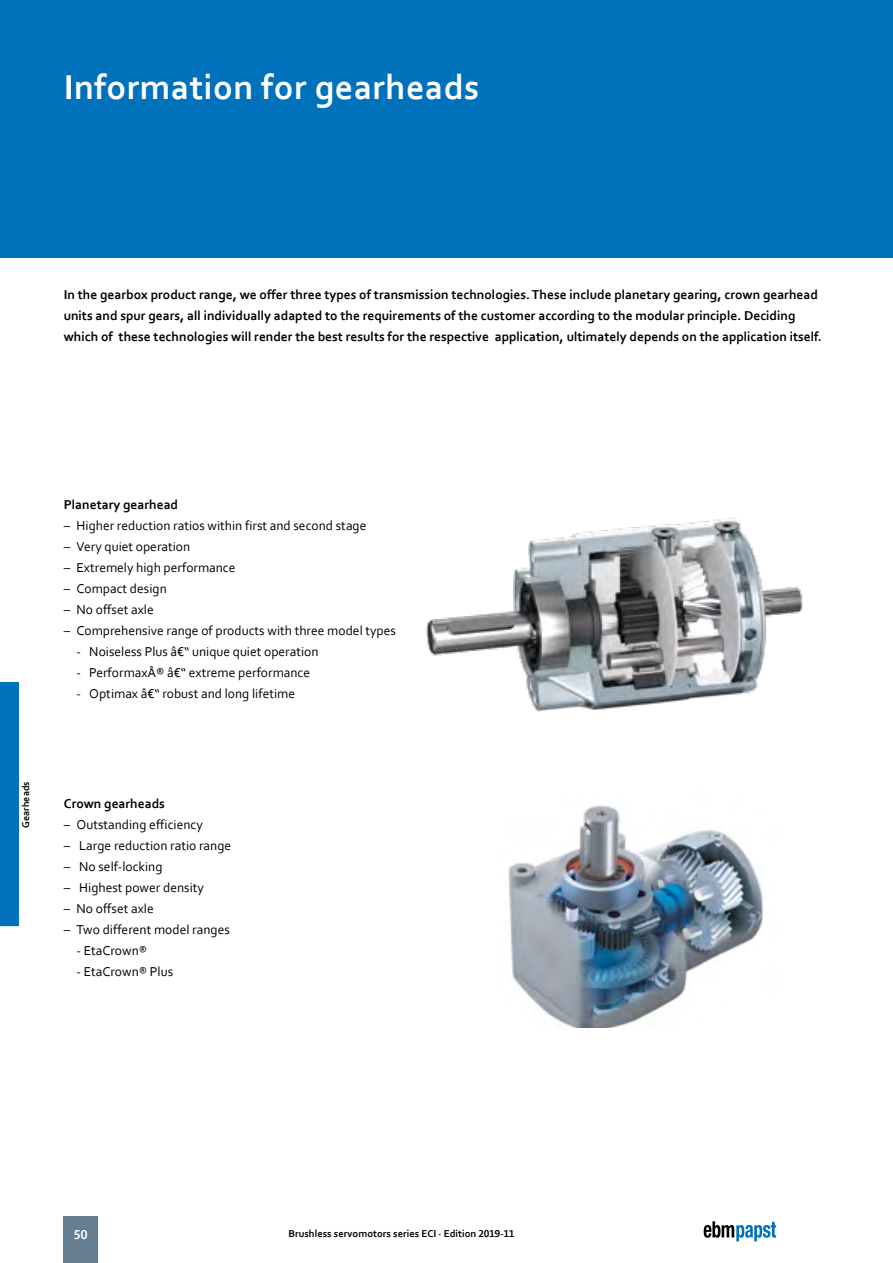
<style>
.page{position:relative;width:893px;height:1263px;background:#fff}
.page>*{position:absolute;margin:0;border:0;box-sizing:border-box;transform-origin:0 0}
.t1{font:700 36px "Corbel";letter-spacing:.01em;color:#fff}
.t2{font:13.5px "Corbel";color:#000}
.t3{font:700 13.5px/21px "Corbel";color:#000}
.t4{font:700 13.5px "Corbel";color:#fff}
.t5{font:700 10.5px "Corbel";color:#000}
.t6{font:700 10.35px "Corbel";color:#000}
</style>
<div class="page">
<div style="left:64px;top:1216px;width:34px;height:47px;background:#657d91"></div>
<svg style="left:704px;top:1221px;width:72px;height:20px"></svg>
<div style="left:0;top:0;width:893px;height:257px;background:#0072bb"></div>
<img style="left:426px;top:518px;width:377px;height:194px">
<img style="left:507px;top:805px;width:257px;height:223px">
<div style="left:0;top:682px;width:18px;height:245px;background:#0072bb"></div>
<svg style="left:0;top:926px;width:18px;height:1px"></svg>
<h1 class="t1" style="left:64px;top:65px;width:417px">Information for gearheads</h1>
<p class="t3" style="left:64px;top:284px;width:760px">In the gearbox product range, we offer three types of transmission technologies. These include planetary gearing, crown gearhead units and spur gears, all individually adapted to the requirements of the customer according to the modular principle. Deciding which of these technologies will render the best results for the respective application, ultimately depends on the application itself.</p>
<p class="t6" style="left:19px;top:828px;width:48px;rotate:-90deg">Gearheads</p>
<p class="t3" style="left:64px;top:494px;width:116px">Planetary gearhead</p>
<p class="t2" style="left:64px;top:517px;width:304px">– Higher reduction ratios within first and second stage</p>
<p class="t2" style="left:64px;top:538px;width:128px">– Very quiet operation</p>
<p class="t2" style="left:64px;top:559px;width:173px">– Extremely high performance</p>
<p class="t2" style="left:64px;top:580px;width:105px">– Compact design</p>
<p class="t2" style="left:64px;top:601px;width:92px">– No offset axle</p>
<p class="t2" style="left:64px;top:622px;width:334px">– Comprehensive range of products with three model types</p>
<p class="t2" style="left:77px;top:643px;width:244px">- Noiseless Plus â€“ unique quiet operation</p>
<p class="t2" style="left:77px;top:664px;width:235px">- PerformaxÂ® â€“ extreme performance</p>
<p class="t2" style="left:77px;top:685px;width:220px">- Optimax â€“ robust and long lifetime</p>
<p class="t3" style="left:64px;top:793px;width:103px">Crown gearheads</p>
<p class="t2" style="left:64px;top:816px;width:141px">– Outstanding efficiency</p>
<p class="t2" style="left:64px;top:837px;width:169px">– Large reduction ratio range</p>
<p class="t2" style="left:64px;top:858px;width:100px">– No self-locking</p>
<p class="t2" style="left:64px;top:879px;width:142px">– Highest power density</p>
<p class="t2" style="left:64px;top:900px;width:92px">– No offset axle</p>
<p class="t2" style="left:64px;top:921px;width:168px">– Two different model ranges</p>
<p class="t2" style="left:77px;top:942px;width:72px">- EtaCrown®</p>
<p class="t2" style="left:77px;top:963px;width:98px">- EtaCrown® Plus</p>
<p class="t4" style="left:74px;top:1226px;width:15px">50</p>
<p class="t5" style="left:289px;top:1227px;width:227px">Brushless servomotors series ECI · Edition 2019-11</p>
</div>
